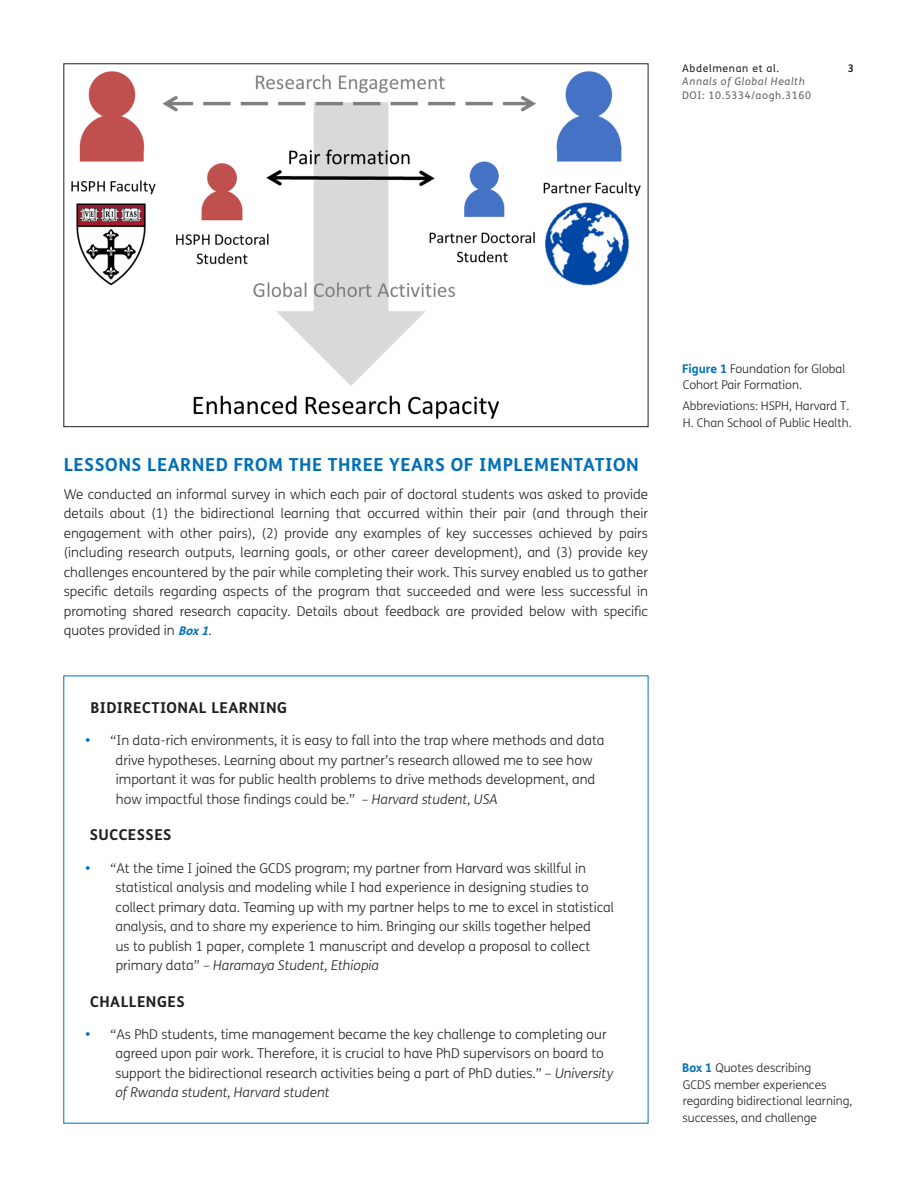
<style>
.page{position:relative;width:918px;height:1188px;background:#fff}
.page>*{position:absolute;margin:0;border:0;box-sizing:border-box;transform-origin:0 0}
.t1{font:700 18px "FS Me";letter-spacing:.03em;color:#0070b8}
.t2{font:700 15px "FS Me";letter-spacing:.03em;color:#231f20}
.Body_Copy{font:300 13.5px/19.5px "FS Me";color:#231f20}
.Figure_copy{font:300 12px/16.5px "FS Me";color:#231f20}
.t3{font:10.5px/13.5px "FS Me";letter-spacing:.06em;color:#636366}
.t4{font:10.5px "FS Me";letter-spacing:.06em;color:#231f20}
.t5{font:700 10.5px "FS Me";color:#231f20}
.s1{font-style:italic}
.s2{font-weight:700;font-style:italic;font-size:12px;color:#0070b8}
.s3{font-weight:700;color:#0070b8}
</style>
<div class="page">
<img style="left:71px;top:71px;width:570px;height:348px">
<p class="t4" style="left:682px;top:62px;width:98px">Abdelmenan et al.</p>
<p class="t5" style="left:848px;top:61px;width:8px">3</p>
<p class="t3" style="left:682px;top:75px;width:130px"><span class="s1">Annals of Global Health<br></span>DOI: 10.5334/aogh.3160</p>
<h1 class="t1" style="left:64px;top:453px;width:577px">LESSONS LEARNED FROM THE THREE YEARS OF IMPLEMENTATION</h1>
<p class="Body_Copy" style="left:64px;top:484px;width:586px;text-align:justify">We conducted an informal survey in which each pair of doctoral students was asked to provide details about (1) the bidirectional learning that occurred within their pair (and through their engagement with other pairs), (2) provide any examples of key successes achieved by pairs (including research outputs, learning goals, or other career development), and (3) provide key challenges encountered by the pair while completing their work. This survey enabled us to gather specific details regarding aspects of the program that succeeded and were less successful in promoting shared research capacity. Details about feedback are provided below with specific quotes provided in <span class="s2">Box1</span>.</p>
<h2 class="t2" style="left:90px;top:698px;width:198px">BIDIRECTIONAL LEARNING</h2>
<p class="Body_Copy" style="left:116px;top:731px;width:491px;text-indent:-30px"><span class="s3">•</span> “In data-rich environments, it is easy to fall into the trap where methods and data drive hypotheses. Learning about my partner’s research allowed me to see how important it was for public health problems to drive methods development, and how impactful those findings could be.” – <span class="s1">Harvard student, USA</span></p>
<h2 class="t2" style="left:90px;top:826px;width:83px">SUCCESSES</h2>
<p class="Body_Copy" style="left:115px;top:858px;width:500px;text-indent:-30px"><span class="s3">•</span> “At the time I joined the GCDS program; my partner from Harvard was skillful in statistical analysis and modeling while I had experience in designing studies to collect primary data. Teaming up with my partner helps to me to excel in statistical analysis, and to share my experience to him. Bringing our skills together helped<br>us to publish 1 paper, complete 1 manuscript and develop a proposal to collect primary data” – <span class="s1">Haramaya Student, Ethiopia</span></p>
<h2 class="t2" style="left:90px;top:992px;width:96px">CHALLENGES</h2>
<p class="Body_Copy" style="left:115px;top:1025px;width:499px;text-indent:-30px"><span class="s3">•</span> “As PhD students, time management became the key challenge to completing our agreed upon pair work. Therefore, it is crucial to have PhD supervisors on board to support the bidirectional research activities being a part of PhD duties.” – <span class="s1">University of Rwanda student, Harvard student</span></p>
<p class="Figure_copy" style="left:682px;top:361px;width:165px"><span class="s3">Figure 1</span> Foundation for Global<br>Cohort Pair Formation.</p>
<p class="Figure_copy" style="left:682px;top:398px;width:171px">Abbreviations: HSPH, Harvard T.<br>H. Chan School of Public Health.</p>
<p class="Figure_copy" style="left:682px;top:1060px;width:172px"><span class="s3">Box 1</span> Quotes describing<br>GCDS member experiences regarding bidirectional learning, successes, and challenge</p>
</div>
